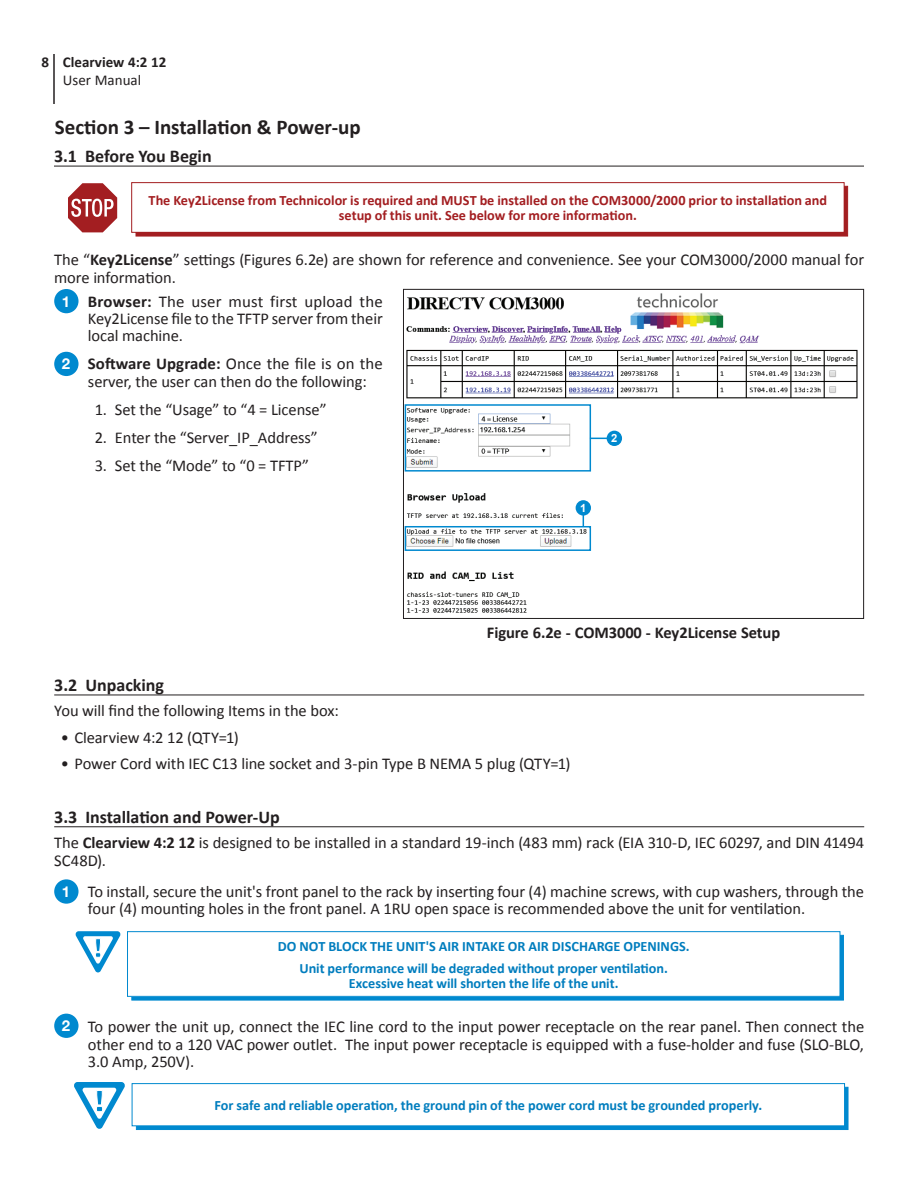
<style>
.page{position:relative;width:918px;height:1188px;background:#fff}
.page>*{position:absolute;margin:0;border:0;box-sizing:border-box;transform-origin:0 0}
.t1{font:700 21px "Calibri";color:#231f20}
.t2{font:700 18px "Calibri";color:#231f20}
.t3{font:16.5px/17.2px "Calibri";letter-spacing:-.005em;color:#231f20}
.t4{font:700 16.5px "Calibri";letter-spacing:-.005em;color:#231f20}
.t5{font:700 15px "Calibri";color:#231f20}
.t6{font:15px "Calibri";color:#231f20}
.t7{font:700 15px "Helvetica Neue";color:#fff}
.t8{font:700 14.25px/21.8px "Calibri";color:#007dbe;text-align:center}
.t9{font:700 14.25px/15px "Calibri";color:#a31e21;text-align:center}
.t10{font:700 11.25px "Arial";color:#fff}
.s1{font-weight:700}
</style>
<div class="page">
<hr style="left:53px;top:54px;width:2px;height:50px;background:#231f20">
<hr style="left:54px;top:826px;width:810px;height:1px;background:#231f20">
<div style="left:54px;top:879px;width:25px;height:25px;background:#0089cf;border-radius:50%"></div>
<div style="left:54px;top:1014px;width:25px;height:24px;background:#0089cf;border-radius:50%"></div>
<div style="left:136px;top:1087px;width:712px;height:43px;background:#0089cf"></div>
<div style="left:132px;top:1084px;width:713px;height:42px;background:#fff"></div>
<div style="left:132px;top:1083px;width:713px;height:43px;border:1px solid #0089cf"></div>
<svg style="left:74px;top:1082px;width:51px;height:47px"></svg>
<div style="left:131px;top:935px;width:713px;height:65px;background:#0089cf"></div>
<div style="left:128px;top:932px;width:712px;height:64px;background:#fff"></div>
<div style="left:127px;top:931px;width:713px;height:66px;border:1px solid #0089cf"></div>
<svg style="left:75px;top:931px;width:46px;height:42px"></svg>
<hr style="left:54px;top:695px;width:810px;height:1px;background:#231f20">
<svg style="left:403px;top:289px;width:461px;height:330px"></svg>
<div style="left:405px;top:526px;width:186px;height:25px;border:2px solid #0089cf"></div>
<div style="left:576px;top:500px;width:15px;height:16px;background:#0089cf;border-radius:50%"></div>
<div style="left:405px;top:404px;width:186px;height:68px;border:2px solid #0089cf"></div>
<svg style="left:590px;top:438px;width:17px;height:1px"></svg>
<div style="left:607px;top:431px;width:15px;height:15px;background:#0089cf;border-radius:50%"></div>
<div style="left:54px;top:289px;width:25px;height:24px;background:#0089cf;border-radius:50%"></div>
<div style="left:54px;top:352px;width:25px;height:24px;background:#0089cf;border-radius:50%"></div>
<hr style="left:54px;top:166px;width:810px;height:1px;background:#231f20">
<svg style="left:68px;top:183px;width:50px;height:50px"></svg>
<div style="left:136px;top:186px;width:712px;height:50px;background:#a31e21"></div>
<div style="left:132px;top:183px;width:712px;height:49px;background:#fff"></div>
<div style="left:131px;top:182px;width:714px;height:51px;border:1px solid #a31e21"></div>
<p class="t5" style="left:41px;top:52px;width:127px">8 Clearview 4:2 12</p>
<p class="t6" style="left:63px;top:70px;width:80px">User Manual</p>
<p class="t1" style="left:55px;top:113px;width:307px">Section 3 – Installation &amp; Power-up</p>
<p class="t2" style="left:54px;top:145px;width:159px">3.1 Before You Begin</p>
<p class="t9" style="left:149px;top:193px;width:680px">The Key2License from Technicolor is required and MUST be installed on the COM3000/2000 prior to installation and setup of this unit. See below for more information.</p>
<p class="t3" style="left:54px;top:250px;width:812px;line-height:18px">The “<span class="s1">Key2License</span>” settings (Figures 6.2e) are shown for reference and convenience. See your COM3000/2000 manual for more information.</p>
<p class="t3" style="left:88px;top:293px;width:296px;text-align:justify"><span class="s1">Browser:</span> The user must first upload the Key2License file to the TFTP server from their local machine.</p>
<p class="t3" style="left:88px;top:355px;width:296px"><span class="s1">Software Upgrade:</span> Once the file is on the server, the user can then do the following:</p>
<p class="t3" style="left:95px;top:401px;width:233px">1. Set the “Usage” to “4 = License”</p>
<p class="t3" style="left:95px;top:429px;width:225px">2. Enter the “Server_IP_Address”</p>
<p class="t3" style="left:95px;top:457px;width:216px">3. Set the “Mode” to “0 = TFTP”</p>
<p class="t7" style="left:62px;top:292px;width:10px">1</p>
<p class="t7" style="left:62px;top:355px;width:10px">2</p>
<p class="t10" style="left:611px;top:431px;width:8px">2</p>
<p class="t10" style="left:580px;top:501px;width:8px">1</p>
<p class="t4" style="left:487px;top:622px;width:295px">Figure 6.2e - COM3000 - Key2License Setup</p>
<p class="t2" style="left:54px;top:674px;width:111px">3.2 Unpacking</p>
<p class="t3" style="left:54px;top:702px;width:286px">You will find the following Items in the box:</p>
<p class="t3" style="left:61px;top:729px;width:179px">• Clearview 4:2 12 (QTY=1)</p>
<p class="t3" style="left:61px;top:755px;width:511px">• Power Cord with IEC C13 line socket and 3-pin Type B NEMA 5 plug (QTY=1)</p>
<p class="t2" style="left:54px;top:806px;width:227px">3.3 Installation and Power-Up</p>
<p class="t3" style="left:54px;top:833px;width:811px;line-height:18px">The <span class="s1">Clearview 4:2 12</span> is designed to be installed in a standard 19-inch (483 mm) rack (EIA 310-D, IEC 60297, and DIN 41494<br>SC48D).</p>
<p class="t3" style="left:88px;top:883px;width:778px">To install, secure the unit's front panel to the rack by inserting four (4) machine screws, with cup washers, through the four (4) mounting holes in the front panel. A 1RU open space is recommended above the unit for ventilation.</p>
<p class="t7" style="left:62px;top:882px;width:10px">1</p>
<p class="t7" style="left:62px;top:1017px;width:10px">2</p>
<p class="t8" style="left:278px;top:935px;width:413px">DO NOT BLOCK THE UNIT'S AIR INTAKE OR AIR DISCHARGE OPENINGS.<br>Unit performance will be degraded without proper ventilation.</p>
<p class="t8" style="left:349px;top:972px;width:271px">Excessive heat will shorten the life of the unit.</p>
<p class="t3" style="left:88px;top:1018px;width:778px;text-align:justify">To power the unit up, connect the IEC line cord to the input power receptacle on the rear panel. Then connect the other end to a 120 VAC power outlet. The input power receptacle is equipped with a fuse-holder and fuse (SLO-BLO, 3.0 Amp, 250V).</p>
<p class="t8" style="left:214px;top:1094px;width:549px">For safe and reliable operation, the ground pin of the power cord must be grounded properly.</p>
</div>
